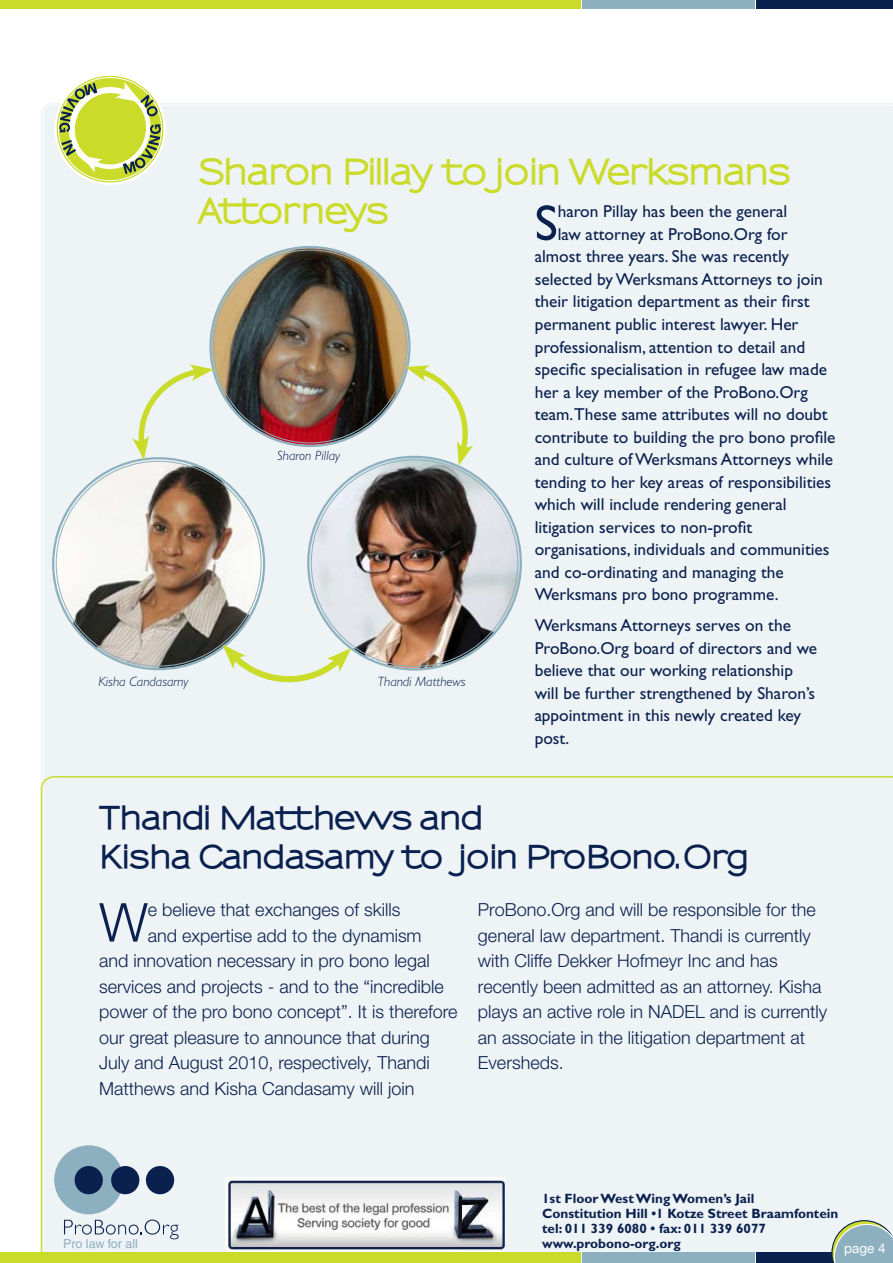
<style>
.page{position:relative;width:893px;height:1263px;background:#fff}
.page>*{position:absolute;margin:0;border:0;box-sizing:border-box;transform-origin:0 0}
.t1{font:300 53.7px "Helvetica Neue";color:#0a214f}
.t2{font:50.25px "Gill Sans";color:#0a214f}
.t3{font:800 33px/39px "Sansumi";color:#cadb2a}
.t4{font:800 30px/39px "Sansumi";color:#0a214f}
.t5{font:300 18px/25.5px "Helvetica Neue";color:#0a214f}
.t6{font:17.4px/22.5px "Gill Sans";color:#0a214f}
.t7{font:700 13.5px/15px "Gill Sans";color:#0a214f}
.t8{font:italic 300 13.5px "Gill Sans";color:#0a214f}
.t9{font:13.5px "Helvetica Neue";color:#fff}
.t10{font:12.45px "Helvetica";color:#8cb0bf}
</style>
<div class="page">
<div style="left:42px;top:106px;width:851px;height:670px;background:#eef3f5"></div>
<div style="left:0;top:0;width:580px;height:9px;background:#cadb2a"></div>
<div style="left:757px;top:0;width:136px;height:9px;background:#0a214f"></div>
<div style="left:583px;top:0;width:172px;height:9px;background:#8cb0bf"></div>
<div style="left:0;top:1252px;width:580px;height:11px;background:#cadb2a"></div>
<svg style="left:41px;top:776px;width:852px;height:487px;background:#e7edec"></svg>
<img style="left:54px;top:459px;width:209px;height:209px;border-radius:104px">
<img style="left:309px;top:458px;width:211px;height:210px;border-radius:105px">
<img style="left:212px;top:248px;width:196px;height:197px;border-radius:98px">
<svg style="left:132px;top:364px;width:82px;height:96px;background:#e8efdf"></svg>
<svg style="left:405px;top:364px;width:68px;height:101px;background:#e5eddb"></svg>
<svg style="left:222px;top:644px;width:129px;height:43px;background:#e6eecf"></svg>
<svg style="left:45px;top:75px;width:131px;height:116px"></svg>
<h3 class="t3" style="left:199px;top:153px;width:593px">Sharon Pillay to join Werksmans<br>Attorneys</h3>
<h2 class="t2" style="left:535px;top:194px;width:25px">S</h2>
<p class="t6" style="left:558px;top:200px;width:231px">haron Pillay has been the general</p>
<p class="t6" style="left:558px;top:223px;width:231px">law attorney at ProBono.Org for</p>
<p class="t6" style="left:535px;top:245px;width:256px">almost three years. She was recently</p>
<p class="t6" style="left:535px;top:268px;width:290px">selected by Werksmans Attorneys to join</p>
<p class="t6" style="left:535px;top:290px;width:276px">their litigation department as their first</p>
<p class="t6" style="left:535px;top:313px;width:265px">permanent public interest lawyer. Her</p>
<p class="t6" style="left:535px;top:335px;width:272px">professionalism, attention to detail and</p>
<p class="t6" style="left:535px;top:358px;width:294px">specific specialisation in refugee law made</p>
<p class="t6" style="left:535px;top:380px;width:275px">her a key member of the ProBono.Org</p>
<p class="t6" style="left:535px;top:403px;width:294px">team.These same attributes will no doubt</p>
<p class="t6" style="left:535px;top:425px;width:302px">contribute to building the pro bono profile</p>
<p class="t6" style="left:535px;top:448px;width:300px">and culture of Werksmans Attorneys while</p>
<p class="t6" style="left:535px;top:470px;width:298px">tending to her key areas of responsibilities</p>
<p class="t6" style="left:535px;top:493px;width:253px">which will include rendering general</p>
<p class="t6" style="left:535px;top:515px;width:219px">litigation services to non-profit</p>
<p class="t6" style="left:535px;top:538px;width:296px">organisations, individuals and communities</p>
<p class="t6" style="left:535px;top:560px;width:251px">and co-ordinating and managing the</p>
<p class="t6" style="left:535px;top:583px;width:245px">Werksmans pro bono programme.</p>
<p class="t6" style="left:535px;top:614px;width:284px">Werksmans Attorneys serves on the<br>ProBono.Org board of directors and we believe that our working relationship will be further strengthened by Sharon’s appointment in this newly created key post.</p>
<p class="t8" style="left:277px;top:447px;width:64px">Sharon Pillay</p>
<p class="t8" style="left:99px;top:674px;width:92px">Kisha Candasamy</p>
<p class="t8" style="left:378px;top:674px;width:89px">Thandi Matthews</p>
<h3 class="t4" style="left:99px;top:799px;width:651px">Thandi Matthews and<br>Kisha Candasamy to join ProBono.Org</h3>
<h1 class="t1" style="left:99px;top:890px;width:50px">W</h1>
<p class="t5" style="left:148px;top:896px;width:254px">e believe that exchanges of skills</p>
<p class="t5" style="left:148px;top:922px;width:275px">and expertise add to the dynamism</p>
<p class="t5" style="left:99px;top:947px;width:332px">and innovation necessary in pro bono legal</p>
<p class="t5" style="left:99px;top:973px;width:346px">services and projects - and to the “incredible</p>
<p class="t5" style="left:99px;top:998px;width:360px">power of the pro bono concept”. It is therefore</p>
<p class="t5" style="left:99px;top:1024px;width:332px">our great pleasure to announce that during</p>
<p class="t5" style="left:99px;top:1049px;width:332px">July and August 2010, respectively, Thandi</p>
<p class="t5" style="left:99px;top:1075px;width:317px">Matthews and Kisha Candasamy will join</p>
<p class="t5" style="left:478px;top:896px;width:351px">ProBono.Org and will be responsible for the general law department. Thandi is currently with Cliffe Dekker Hofmeyr Inc and has recently been admitted as an attorney. Kisha plays an active role in NADEL and is currently an associate in the litigation department at Eversheds.</p>
<p class="t7" style="left:542px;top:1191px;width:298px">1st Floor West Wing Women’s Jail<br>Constitution Hill •1 Kotze Street Braamfontein tel: 011 339 6080 • fax: 011 339 6077</p>
<p class="t10" style="left:63px;top:1237px;width:76px">Pro law for all</p>
<p class="t7" style="left:542px;top:1235px;width:140px">www.probono-org.org</p>
<p class="t9" style="left:844px;top:1240px;width:43px">page 4</p>
</div>
